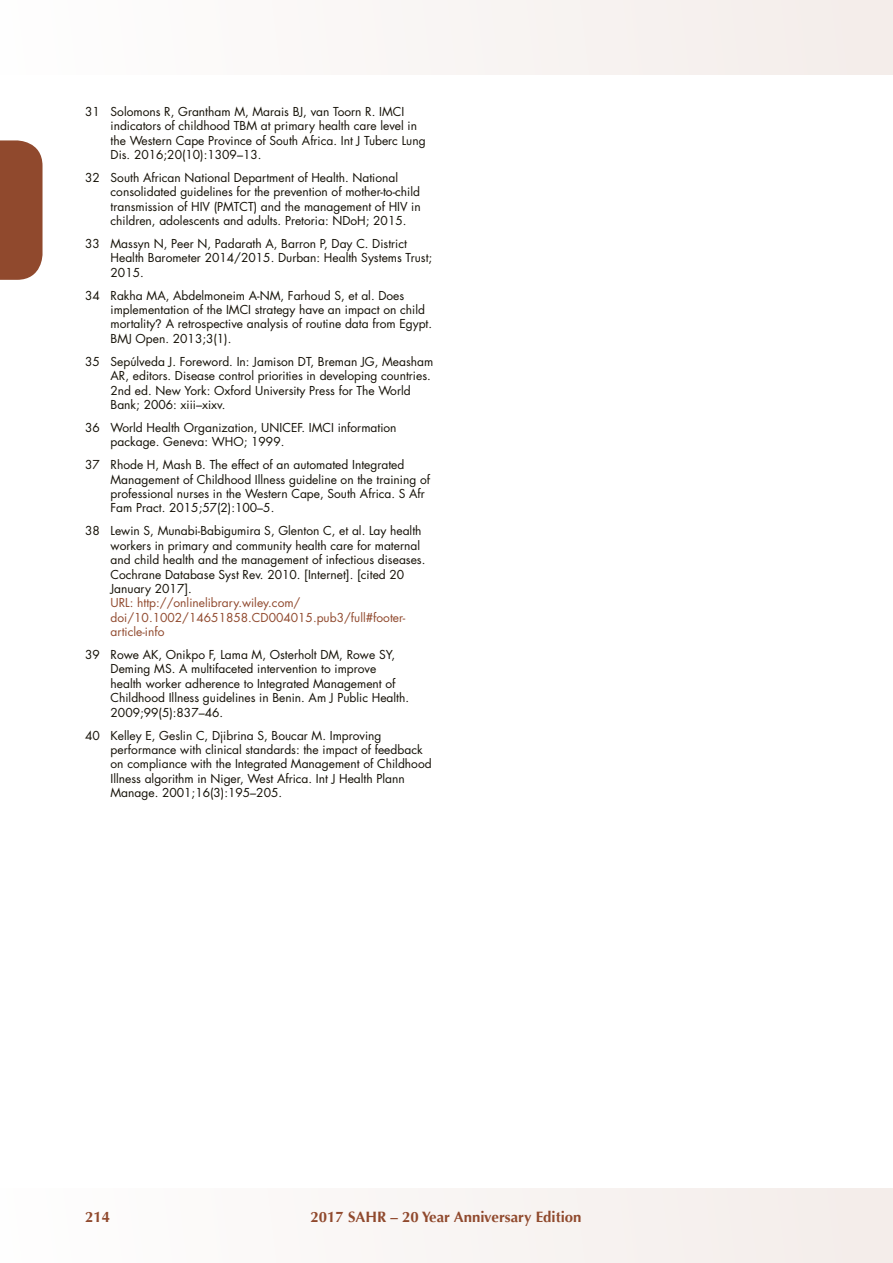
<style>
.page{position:relative;width:893px;height:1263px;background:#fff}
.page>*{position:absolute;margin:0;border:0;box-sizing:border-box;transform-origin:0 0}
.t1{font:700 15px "Optima";color:#90492d}
.t2{font:12px/14.4px "Futura";color:#141006}
.t3{font:12px/14.4px "Futura";color:#90492d}
.s1{font-family:"Helvetica Neue"}
</style>
<div class="page">
<div style="left:0;top:1188px;width:893px;height:75px;background:#f9f5f4"></div>
<div style="left:0;top:0;width:893px;height:74px;background:#f9f5f4"></div>
<svg style="left:0;top:140px;width:43px;height:140px;background:#965339"></svg>
<p class="t2" style="left:111px;top:104px;width:317px;text-indent:-26px">31 Solomons R, Grantham M, Marais BJ, van Toorn R. IMCI indicators of childhood TBM at primary health care level in the Western Cape Province of South Africa. Int J Tuberc Lung Dis. 2016;20(10):1309–13.</p>
<p class="t2" style="left:111px;top:170px;width:312px;text-indent:-26px">32 South African National Department of Health. National consolidated guidelines for the prevention of mother-to-child transmission of HIV (PMTCT) and the management of HIV in children, adolescents and adults. Pretoria: NDoH; 2015.</p>
<p class="t2" style="left:111px;top:236px;width:323px;text-indent:-26px">33 Massyn N, Peer N, Padarath A, Barron P, Day C. District<br>Health Barometer 2014/2015. Durban: Health Systems Trust;<br>2015.</p>
<p class="t2" style="left:111px;top:288px;width:323px;text-indent:-26px">34 Rakha MA, Abdelmoneim A-NM, Farhoud S, et al. Does implementation of the IMCI strategy have an impact on child mortality<span class="s1">?</span> A retrospective analysis of routine data from Egypt.<br>BMJ Open. 2013;3(1).</p>
<p class="t2" style="left:111px;top:354px;width:324px;text-indent:-26px">35 Sepúlveda J. Foreword. In: Jamison DT, Breman JG, Measham AR, editors. Disease control priorities in developing countries.<br>2nd ed. New York: Oxford University Press for The World Bank; 2006: xiii–xixv.</p>
<p class="t2" style="left:111px;top:420px;width:288px;text-indent:-26px">36 World Health Organization, UNICEF. IMCI information package. Geneva: WHO; 1999.</p>
<p class="t2" style="left:111px;top:457px;width:321px;text-indent:-26px">37 Rhode H, Mash B. The effect of an automated Integrated Management of Childhood Illness guideline on the training of professional nurses in the Western Cape, South Africa. S Afr Fam Pract. 2015;57(2):100–5.</p>
<p class="t2" style="left:111px;top:523px;width:316px;text-indent:-26px">38 Lewin S, Munabi-Babigumira S, Glenton C, et al. Lay health workers in primary and community health care for maternal and child health and the management of infectious diseases.<br>Cochrane Database Syst Rev. 2010. [Internet]. [cited 20<br>January 2017].</p>
<p class="t3" style="left:111px;top:595px;width:296px">URL: http://onlinelibrary.wiley.com/ doi/10.1002/14651858.CD004015.pub3/full#footer&shy;article-info</p>
<p class="t2" style="left:111px;top:647px;width:300px;text-indent:-26px">39 Rowe AK, Onikpo F, Lama M, Osterholt DM, Rowe SY, Deming MS. A multifaceted intervention to improve health worker adherence to Integrated Management of Childhood Illness guidelines in Benin. Am J Public Health.<br>2009;99(5):837–46.</p>
<p class="t2" style="left:111px;top:728px;width:323px;text-indent:-26px">40 Kelley E, Geslin C, Djibrina S, Boucar M. Improving performance with clinical standards: the impact of feedback on compliance with the Integrated Management of Childhood Illness algorithm in Niger, West Africa. Int J Health Plann Manage. 2001;16(3):195–205.</p>
<p class="t1" style="left:85px;top:1208px;width:27px">214</p>
<p class="t1" style="left:311px;top:1208px;width:273px">2017 SAHR – 20 Year Anniversary Edition</p>
</div>
